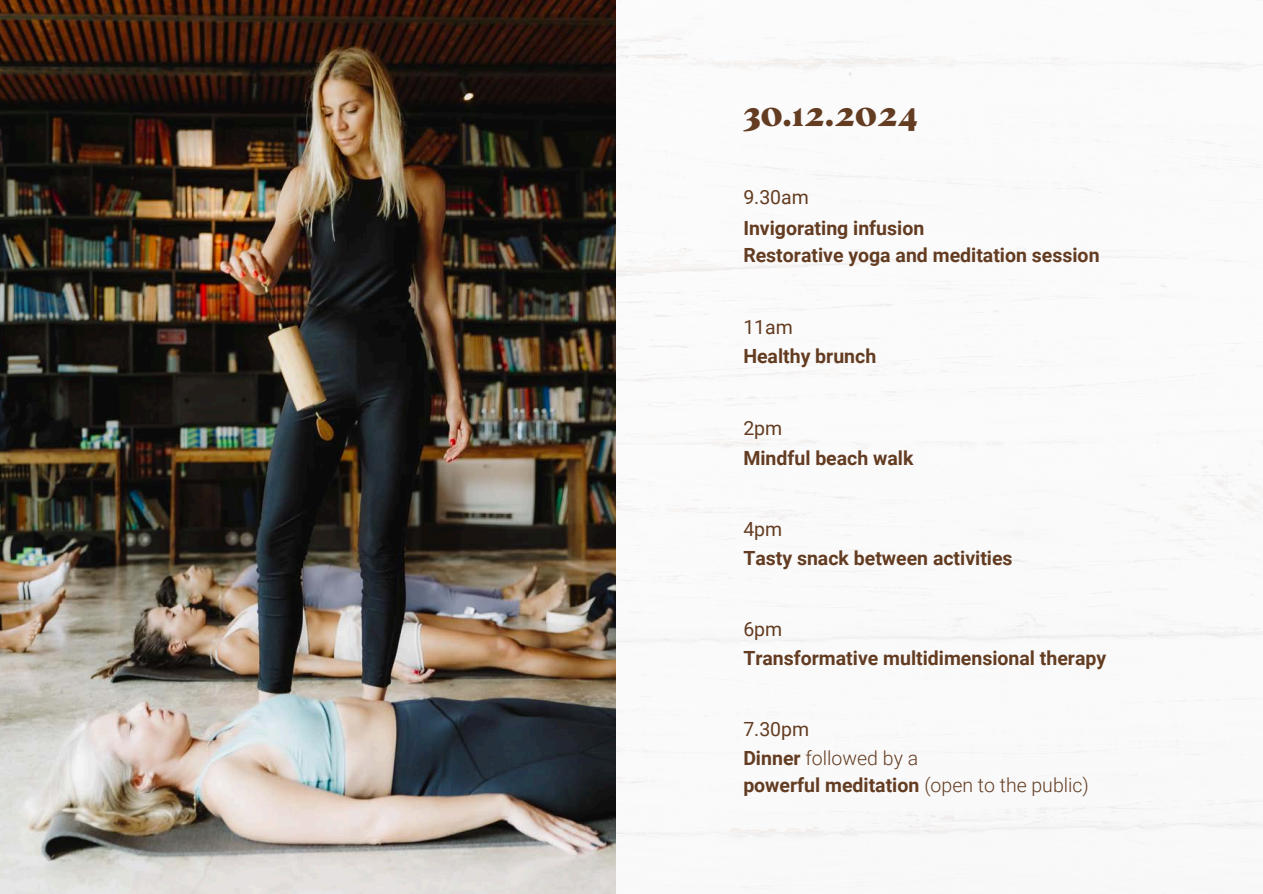
<style>
.page{position:relative;width:1263px;height:894px;background:#fff}
.page>*{position:absolute;margin:0;border:0;box-sizing:border-box;transform-origin:0 0}
.t1{font:900 35.4px "Postmans Serif";color:#633c21}
.t2{font:700 19.5px "Roboto";color:#633c21}
.t3{font:19.5px "Roboto";color:#633c21}
.t4{font:300 19.5px "Roboto";color:#633c21}
.s1{font-weight:700}
.s2{font-weight:300}
</style>
<div class="page">
<img style="left:615px;top:0;width:648px;height:893px">
<img style="left:0;top:0;width:615px;height:893px">
<p class="t1" style="left:743px;top:97px;width:177px">30.12.2024</p>
<p class="t3" style="left:743px;top:186px;width:67px">9.30am</p>
<h1 class="t2" style="left:743px;top:217px;width:182px">Invigorating infusion</h1>
<p class="t2" style="left:743px;top:244px;width:358px">Restorative yoga and meditation session</p>
<p class="t3" style="left:743px;top:316px;width:51px">11am</p>
<p class="t2" style="left:743px;top:345px;width:134px">Healthy brunch</p>
<p class="t3" style="left:743px;top:417px;width:40px">2pm</p>
<p class="t2" style="left:743px;top:446px;width:172px">Mindful beach walk</p>
<p class="t3" style="left:743px;top:517px;width:40px">4pm</p>
<p class="t2" style="left:743px;top:546px;width:271px">Tasty snack between activities</p>
<p class="t3" style="left:743px;top:617px;width:40px">6pm</p>
<p class="t2" style="left:743px;top:646px;width:364px">Transformative multidimensional therapy</p>
<p class="t3" style="left:743px;top:717px;width:67px">7.30pm</p>
<p class="t4" style="left:743px;top:746px;width:176px"><span class="s1">Dinner</span> followed by a</p>
<p class="t2" style="left:743px;top:773px;width:347px">powerful meditation <span class="s2">(open to the public)</span></p>
</div>
